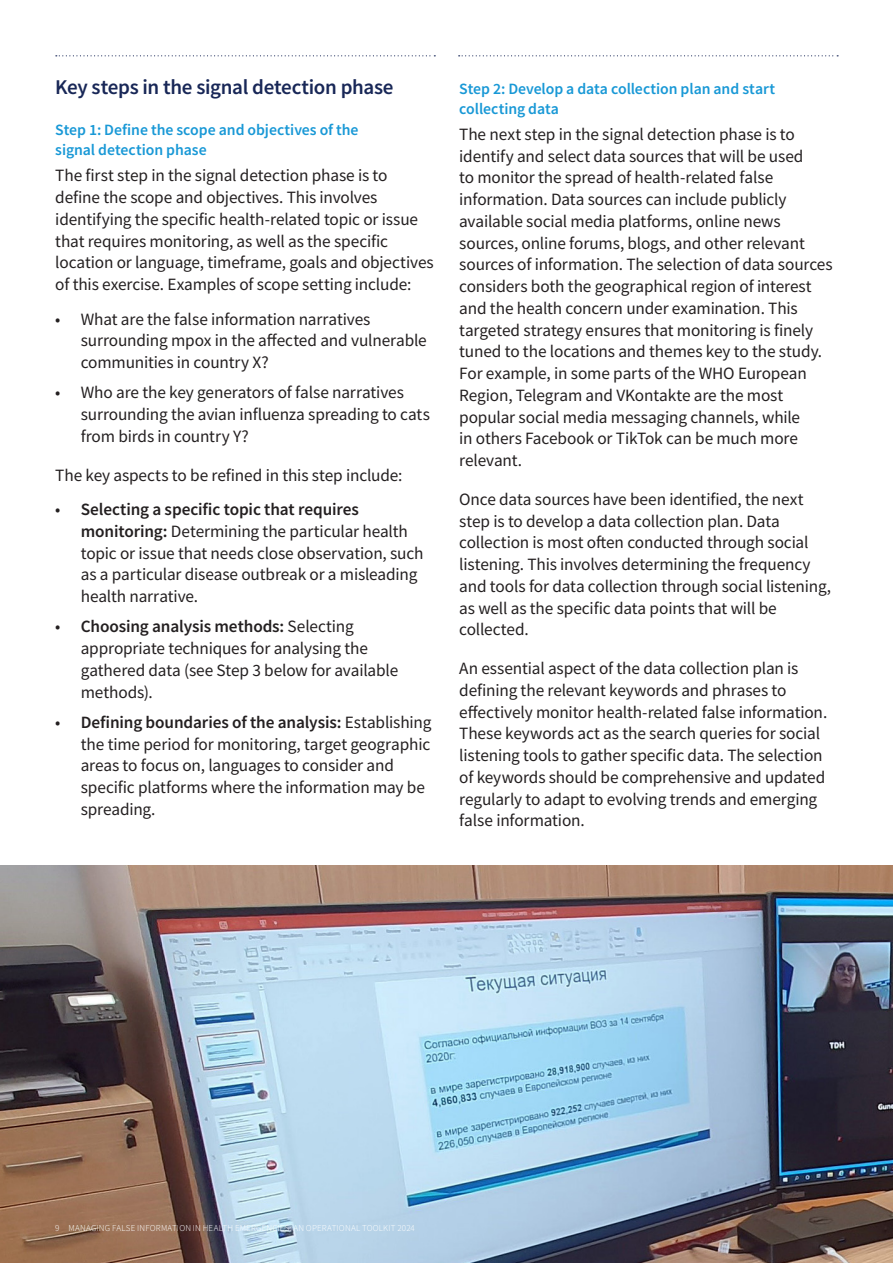
<style>
.page{position:relative;width:893px;height:1263px;background:#fff}
.page>*{position:absolute;margin:0;border:0;box-sizing:border-box;transform-origin:0 0}
.t1{font:600 21px "Source Sans Pro";letter-spacing:-.015em;color:#182757}
.BODY{font:17.25px/21.8px "Source Sans Pro";letter-spacing:-.01em;color:#231f20}
.t2{font:600 15.75px/20.2px "Source Sans Pro";letter-spacing:-.005em;color:#1898d6}
.t3{font:300 9px "Source Sans Pro";letter-spacing:.02em;color:#fff}
.s1{font-weight:600}
</style>
<div class="page">
<svg style="left:56px;top:55px;width:379px;height:1px"></svg>
<svg style="left:459px;top:55px;width:379px;height:1px"></svg>
<img style="left:0;top:865px;width:893px;height:398px">
<h2 class="t1" style="left:55px;top:73px;width:340px">Key steps in the signal detection phase</h2>
<h3 class="t2" style="left:55px;top:120px;width:305px">Step 1: Define the scope and objectives of the signal detection phase</h3>
<p class="BODY" style="left:55px;top:165px;width:380px">The first step in the signal detection phase is to define the scope and objectives. This involves identifying the specific health-related topic or issue that requires monitoring, as well as the specific location or language, timeframe, goals and objectives of this exercise. Examples of scope setting include:</p>
<p class="BODY" style="left:81px;top:308px;width:348px;text-indent:-26px">• What are the false information narratives surrounding mpox in the affected and vulnerable communities in country X?</p>
<p class="BODY" style="left:81px;top:382px;width:351px;text-indent:-26px">• Who are the key generators of false narratives surrounding the avian influenza spreading to cats from birds in country Y?</p>
<p class="BODY" style="left:55px;top:464px;width:349px">The key aspects to be refined in this step include:</p>
<p class="BODY" style="left:81px;top:498px;width:344px;text-indent:-26px">• <span class="s1">Selecting a specific topic that requires monitoring:</span> Determining the particular health topic or issue that needs close observation, such as a particular disease outbreak or a misleading health narrative.</p>
<p class="BODY" style="left:81px;top:616px;width:319px;text-indent:-26px">• <span class="s1">Choosing analysis methods:</span> Selecting appropriate techniques for analysing the gathered data (see Step 3 below for available methods).</p>
<p class="BODY" style="left:81px;top:711px;width:352px;text-indent:-26px">• <span class="s1">Defining boundaries of the analysis:</span> Establishing the time period for monitoring, target geographic areas to focus on, languages to consider and specific platforms where the information may be spreading.</p>
<h3 class="t2" style="left:459px;top:78px;width:317px">Step 2: Develop a data collection plan and start collecting data</h3>
<p class="BODY" style="left:459px;top:123px;width:375px">The next step in the signal detection phase is to identify and select data sources that will be used<br>to monitor the spread of health-related false information. Data sources can include publicly available social media platforms, online news sources, online forums, blogs, and other relevant sources of information. The selection of data sources considers both the geographical region of interest and the health concern under examination. This targeted strategy ensures that monitoring is finely tuned to the locations and themes key to the study.<br>For example, in some parts of the WHO European Region, Telegram and VKontakte are the most popular social media messaging channels, while<br>in others Facebook or TikTok can be much more relevant.</p>
<p class="BODY" style="left:459px;top:488px;width:373px">Once data sources have been identified, the next step is to develop a data collection plan. Data collection is most often conducted through social listening. This involves determining the frequency and tools for data collection through social listening, as well as the specific data points that will be collected.</p>
<p class="BODY" style="left:459px;top:657px;width:370px">An essential aspect of the data collection plan is defining the relevant keywords and phrases to effectively monitor health-related false information.<br>These keywords act as the search queries for social listening tools to gather specific data. The selection of keywords should be comprehensive and updated regularly to adapt to evolving trends and emerging false information.</p>
<p class="t3" style="left:55px;top:1223px;width:361px">9 MANAGING FALSE INFORMATION IN HEALTH EMERGENCIES: AN OPERATIONAL TOOLKIT 2024</p>
</div>
